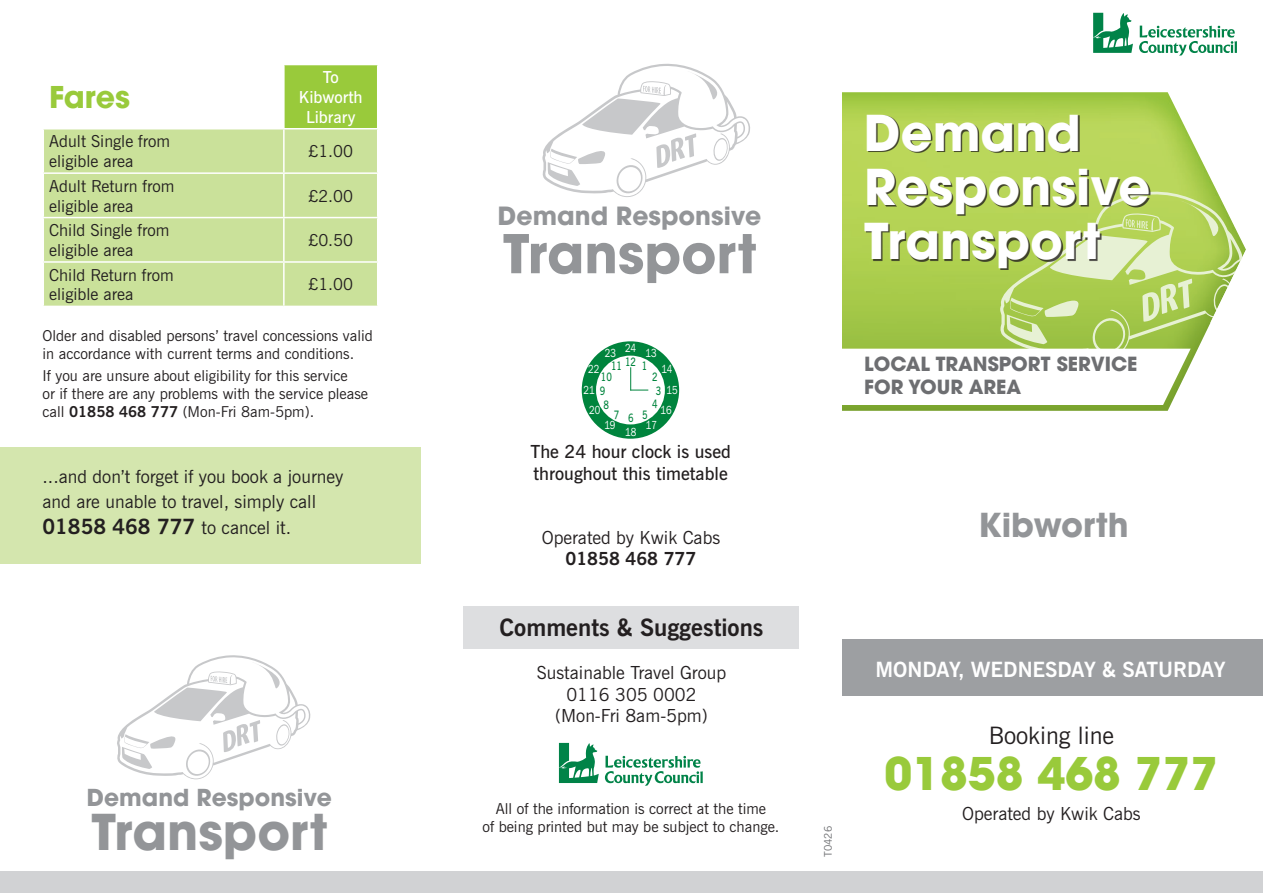
<style>
.page{position:relative;width:1263px;height:893px;background:#fff}
.page>*{position:absolute;margin:0;border:0;box-sizing:border-box;transform-origin:0 0}
.t1{font:700 52.95px "Avant Garde LT";color:#939598}
.t2{font:700 49.35px/54.3px "Avant Garde LT";color:#fff}
.t3{font:700 49.35px "Avant Garde LT";color:#939598}
.t4{font:700 45px "Avant Garde LT";color:#99ca3b}
.t5{font:700 33px "Avant Garde LT";color:#939598}
.t6{font:700 30px "Avant Garde LT";color:#99ca3b}
.t7{font:700 25.05px "Avant Garde LT";color:#939598}
.t8{font:700 24px "News Gothic BT";color:#231f20}
.t9{font:24px "News Gothic BT";color:#231f20}
.t10{font:700 23.4px "Avant Garde LT";color:#939598}
.t11{font:700 21px "News Gothic BT";color:#fff}
.t12{font:700 21px "News Gothic BT";color:#231f20}
.t13{font:700 19.5px/23.4px "Avant Garde LT";color:#6d6e71}
.t14{font:18px/21.6px "News Gothic BT";color:#231f20;text-align:center}
.t15{font:600 18px/21.6px "News Gothic BT";color:#231f20}
.t16{font:16.5px/19.8px "News Gothic BT";color:#231f20}
.t17{font:600 16.5px/19.8px "News Gothic BT";color:#fff;text-align:center}
.t18{font:15px/18px "News Gothic BT";color:#231f20}
.t19{font:11.7px "Franklin Gothic IT Cby BT";color:#fff;scale:.79 1}
.t20{font:600 11.7px/10.4px "News Gothic BT";color:#00843d;scale:.79 1}
.t21{font:10.5px "News Gothic BT";color:#6d6e71}
.s1{font-weight:700}
.s2{font-weight:400;font-size:18px}
.s3{font-family:"News Gothic BT";font-weight:600;color:#00843d}
</style>
<div class="page">
<div style="left:842px;top:639px;width:421px;height:57px;background:#9d9fa2"></div>
<img style="left:842px;top:92px;width:375px;height:319px">
<svg style="left:1139px;top:26px;width:98px;height:30px"></svg>
<svg style="left:1093px;top:13px;width:40px;height:40px"></svg>
<svg style="left:605px;top:756px;width:98px;height:30px"></svg>
<svg style="left:559px;top:743px;width:40px;height:40px"></svg>
<div style="left:463px;top:607px;width:336px;height:42px;background:#dddee0"></div>
<div style="left:0;top:872px;width:1263px;height:21px;background:#d1d2d4"></div>
<div style="left:582px;top:341px;width:97px;height:98px;background:#00843d;border-radius:50%"></div>
<div style="left:596px;top:356px;width:69px;height:68px;background:#fff;border-radius:50%"></div>
<svg style="left:630px;top:367px;width:18px;height:24px"></svg>
<div style="left:0;top:447px;width:421px;height:117px;background:#d4e6ae"></div>
<div style="left:284px;top:65px;width:94px;height:64px;background:#99ca3b"></div>
<div style="left:44px;top:129px;width:333px;height:177px;background:#cae19a"></div>
<hr style="left:283px;top:65px;width:2px;height:63px;background:#fff">
<hr style="left:377px;top:65px;width:1px;height:63px;background:#fff">
<hr style="left:284px;top:128px;width:94px;height:1px;background:#fff">
<hr style="left:283px;top:129px;width:2px;height:43px;background:#fff">
<hr style="left:43px;top:172px;width:241px;height:2px;background:#fff">
<hr style="left:284px;top:172px;width:94px;height:2px;background:#fff">
<hr style="left:283px;top:174px;width:2px;height:43px;background:#fff">
<hr style="left:43px;top:217px;width:241px;height:1px;background:#fff">
<hr style="left:284px;top:217px;width:94px;height:1px;background:#fff">
<hr style="left:283px;top:218px;width:2px;height:43px;background:#fff">
<hr style="left:43px;top:261px;width:241px;height:2px;background:#fff">
<hr style="left:284px;top:261px;width:94px;height:2px;background:#fff">
<hr style="left:283px;top:263px;width:2px;height:43px;background:#fff">
<svg style="left:542px;top:63px;width:208px;height:134px"></svg>
<svg style="left:117px;top:655px;width:194px;height:124px"></svg>
<div style="left:866px;top:116px;width:284px;height:154px;background:#231f20;opacity:.8"></div>
<svg style="left:842px;top:191px;width:404px;height:214px"></svg>
<p class="t6" style="left:49px;top:77px;width:82px">Fares</p>
<p class="t17" style="left:299px;top:67px;width:65px">To<br>Kibworth<br>Library</p>
<p class="t16" style="left:49px;top:131px;width:122px">Adult Single from eligible area</p>
<p class="t16" style="left:308px;top:141px;width:46px">£1.00</p>
<p class="t16" style="left:49px;top:176px;width:127px">Adult Return from eligible area</p>
<p class="t16" style="left:308px;top:186px;width:46px">£2.00</p>
<p class="t16" style="left:49px;top:220px;width:122px">Child Single from eligible area</p>
<p class="t16" style="left:308px;top:230px;width:46px">£0.50</p>
<p class="t16" style="left:49px;top:265px;width:126px">Child Return from eligible area</p>
<p class="t16" style="left:308px;top:275px;width:46px">£1.00</p>
<p class="t18" style="left:43px;top:326px;width:332px">Older and disabled persons’ travel concessions valid in accordance with current terms and conditions.</p>
<p class="t18" style="left:43px;top:367px;width:307px">If you are unsure about eligibility for this service</p>
<p class="t18" style="left:43px;top:385px;width:327px">or if there are any problems with the service please call <span class="s1">01858 468 777</span> (Mon-Fri 8am-5pm).</p>
<p class="t14" style="left:43px;top:464px;width:302px;line-height:25.2px;text-align:left">...and don’t forget if you book a journey and are unable to travel, simply call</p>
<p class="t12" style="left:43px;top:513px;width:250px">01858 468 777 <span class="s2">to cancel it.</span></p>
<p class="t10" style="left:87px;top:782px;width:247px">Demand Responsive</p>
<p class="t3" style="left:91px;top:800px;width:237px">Transport</p>
<p class="t7" style="left:498px;top:200px;width:265px">Demand Responsive</p>
<p class="t1" style="left:503px;top:219px;width:255px">Transport</p>
<p class="t19" style="left:625px;top:341px;width:15px">24</p>
<p class="t19" style="left:605px;top:346px;width:15px">23</p>
<p class="t20" style="left:601px;top:361px;width:29px;text-indent:10px">11<br>10</p>
<p class="t19" style="left:584px;top:382px;width:29px">21 <span class="s3">9</span></p>
<p class="t19" style="left:589px;top:403px;width:15px">20</p>
<p class="t19" style="left:645px;top:346px;width:15px">13</p>
<p class="t20" style="left:625px;top:356px;width:16px">12</p>
<p class="t20" style="left:642px;top:361px;width:9px">1</p>
<p class="t19" style="left:588px;top:362px;width:15px">22</p>
<p class="t19" style="left:661px;top:362px;width:15px">14</p>
<p class="t20" style="left:652px;top:371px;width:9px">2</p>
<p class="t19" style="left:656px;top:382px;width:29px"><span class="s3">3</span> 15</p>
<p class="t20" style="left:652px;top:399px;width:9px">4</p>
<p class="t20" style="left:604px;top:399px;width:9px">8</p>
<p class="t19" style="left:661px;top:403px;width:15px">16</p>
<p class="t20" style="left:614px;top:411px;width:26px">7 6</p>
<p class="t19" style="left:604px;top:418px;width:15px">19</p>
<p class="t19" style="left:625px;top:424px;width:15px">18</p>
<p class="t20" style="left:642px;top:409px;width:9px">5</p>
<p class="t19" style="left:646px;top:418px;width:15px">17</p>
<p class="t15" style="left:530px;top:441px;width:202px">The 24 hour clock is used throughout this timetable</p>
<p class="t14" style="left:542px;top:526px;width:180px">Operated by Kwik Cabs<br><span class="s1">01858 468 777</span></p>
<p class="t8" style="left:499px;top:613px;width:266px">Comments &amp; Suggestions</p>
<p class="t14" style="left:537px;top:662px;width:191px">Sustainable Travel Group<br>0116 305 0002 (Mon-Fri 8am-5pm)</p>
<p class="t18" style="left:482px;top:800px;width:298px;text-align:center">All of the information is correct at the time<br>of being printed but may be subject to change.</p>
<p class="t2" style="left:864px;top:105px;width:287px">Demand<br>Responsive<br>Transport</p>
<p class="t13" style="left:864px;top:352px;width:275px">LOCAL TRANSPORT SERVICE<br>FOR YOUR AREA</p>
<p class="t5" style="left:978px;top:504px;width:152px">Kibworth</p>
<p class="t21" style="left:822px;top:857px;width:33px;rotate:-90deg">T0426</p>
<p class="t11" style="left:875px;top:656px;width:351px">MONDAY, WEDNESDAY &amp; SATURDAY</p>
<p class="t9" style="left:989px;top:721px;width:127px">Booking line</p>
<p class="t4" style="left:884px;top:744px;width:335px">01858 468 777</p>
<p class="t14" style="left:962px;top:803px;width:180px">Operated by Kwik Cabs</p>
</div>
